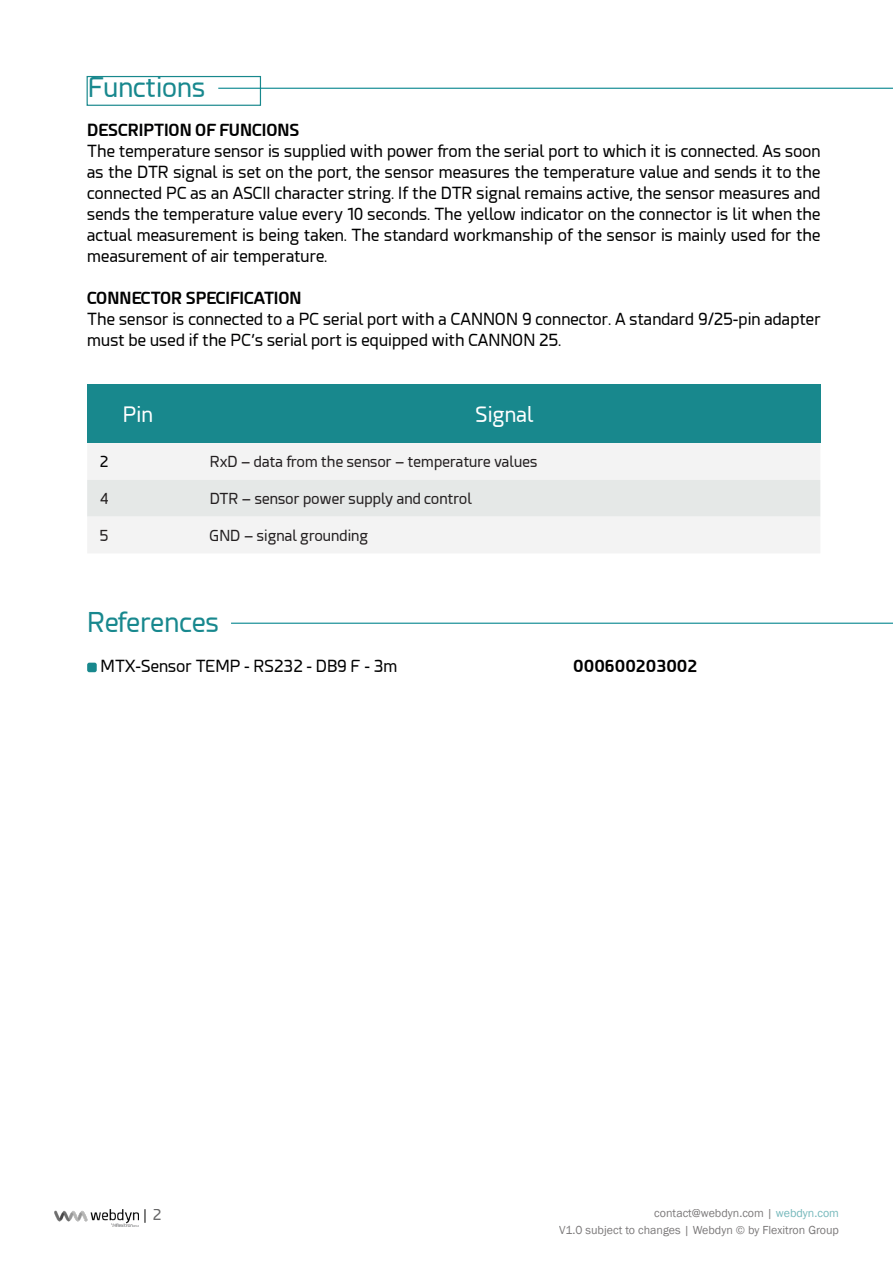
<style>
.page{position:relative;width:893px;height:1263px;background:#fff}
.page>*{position:absolute;margin:0;border:0;box-sizing:border-box;transform-origin:0 0}
.t1{font:27px "Esphimere";color:#18888e}
.t2{font:21px "Esphimere";color:#fff}
.t3{font:16.5px/21px "Esphimere";color:#000001;text-align:justify}
.t4{font:700 16.5px "Esphimere";color:#000001}
.t5{font:15px "Esphimere";color:#231f20}
.t6{font:15px "Esphimere";color:#000002}
.t7{font:15px "Esphimere";color:#000001}
.t8{font:12px/16.5px "Franklin Gothic";color:#231f20;text-align:right}
.s1{color:#18888d}
</style>
<div class="page">
<svg style="left:145px;top:1209px;width:1px;height:14px"></svg>
<img style="left:54px;top:1209px;width:85px;height:17px">
<svg style="left:86px;top:75px;width:176px;height:31px"></svg>
<hr style="left:218px;top:88px;width:675px;height:1px;background:#06868f">
<div style="left:87px;top:385px;width:110px;height:58px;background:#18888d"></div>
<div style="left:197px;top:385px;width:623px;height:58px;background:#18888d"></div>
<svg style="left:87px;top:443px;width:733px;height:110px"></svg>
<hr style="left:231px;top:623px;width:662px;height:1px;background:#06868f">
<div style="left:87px;top:663px;width:10px;height:9px;background:#18888d;border-radius:2px"></div>
<p class="t1" style="left:88px;top:72px;width:119px">Functions</p>
<p class="t4" style="left:87px;top:119px;width:214px">DESCRIPTION OF FUNCIONS</p>
<p class="t3" style="left:87px;top:141px;width:735px">The temperature sensor is supplied with power from the serial port to which it is connected. As soon as the DTR signal is set on the port, the sensor measures the temperature value and sends it to the connected PC as an ASCII character string. If the DTR signal remains active, the sensor measures and sends the temperature value every 10 seconds. The yellow indicator on the connector is lit when the actual measurement is being taken. The standard workmanship of the sensor is mainly used for the measurement of air temperature.</p>
<p class="t4" style="left:87px;top:287px;width:216px">CONNECTOR SPECIFICATION</p>
<p class="t3" style="left:87px;top:309px;width:735px">The sensor is connected to a PC serial port with a CANNON 9 connector. A standard 9/25-pin adapter must be used if the PC’s serial port is equipped with CANNON 25.</p>
<p class="t2" style="left:123px;top:402px;width:32px">Pin</p>
<p class="t2" style="left:476px;top:402px;width:59px">Signal</p>
<p class="t7" style="left:100px;top:453px;width:10px">2</p>
<p class="t5" style="left:210px;top:453px;width:329px">RxD – data from the sensor – temperature values</p>
<p class="t5" style="left:100px;top:490px;width:11px">4</p>
<p class="t5" style="left:210px;top:490px;width:263px">DTR – sensor power supply and control</p>
<p class="t5" style="left:100px;top:527px;width:10px">5</p>
<p class="t5" style="left:210px;top:527px;width:160px">GND – signal grounding</p>
<p class="t1" style="left:87px;top:607px;width:134px">References</p>
<p class="t3" style="left:100px;top:656px;width:298px">MTX-Sensor TEMP - RS232 - DB9 F - 3m</p>
<p class="t4" style="left:573px;top:656px;width:126px">000600203002</p>
<p class="t6" style="left:152px;top:1206px;width:10px">2</p>
<p class="t8" style="left:559px;top:1205px;width:281px">contact@webdyn.com | <span class="s1">webdyn.com<br></span>V1.0 subject to changes | Webdyn © by Flexitron Group</p>
</div>
